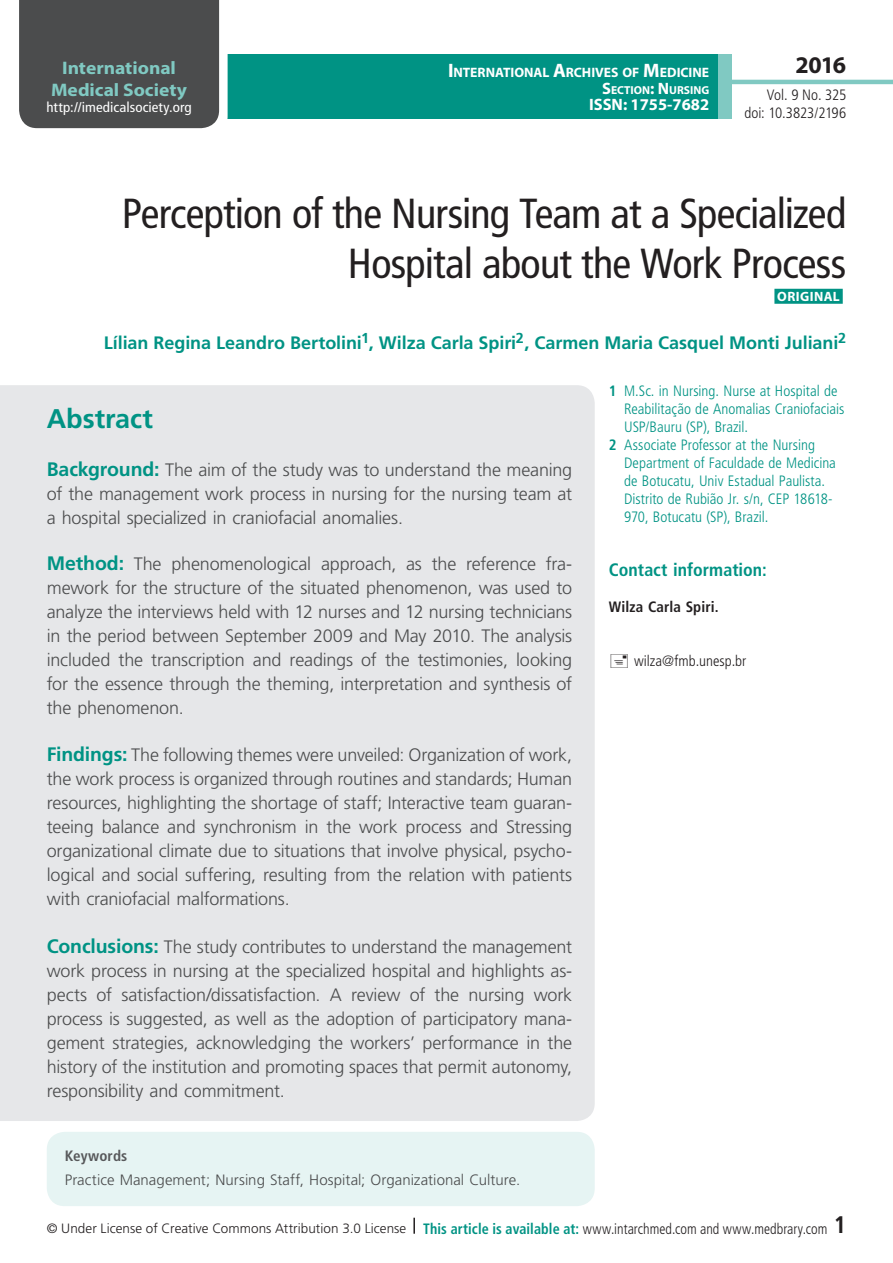
<style>
.page{position:relative;width:893px;height:1263px;background:#fff}
.page>*{position:absolute;margin:0;border:0;box-sizing:border-box;transform-origin:0 0}
.t1{font:condensed 42px/50.4px "Frutiger LT Std";letter-spacing:-.02em;color:#231f20;text-align:right}
.t2{font:700 27px "Frutiger LT Std";letter-spacing:-.005em;color:#009384}
.t3{font:700 24px "Myriad Pro";color:#231f20}
.t4{font:700 condensed 24px "Frutiger LT Std";color:#231f20}
.t5{font:700 18.15px/21.8px "Myriad Pro";color:#80c9c2;text-align:center;scale:1.07 1}
.t6{font:300 18px/24px "Frutiger LT Std";letter-spacing:-.01em;color:#4b4c4d;text-align:justify}
.t7{font:700 18px "Frutiger LT Std";letter-spacing:-.005em;color:#009384}
.t8{font:700 condensed 18px "Frutiger LT Std";color:#009384}
.t9{font:700 16.5px "Myriad Pro";color:#fff}
.t10{font:300 condensed 15px "Frutiger LT Std";color:#009384}
.t11{font:300 15px "Frutiger LT Std";color:#4b4c4d}
.t12{font:300 condensed 15px/18px "Frutiger LT Std";color:#231f20;text-align:right}
.t13{font:700 condensed 15px "Frutiger LT Std";letter-spacing:.005em;color:#231f20}
.t14{font:700 condensed 15px "Frutiger LT Std";letter-spacing:.005em;color:#57585a}
.t15{font:condensed 13.95px "Frutiger LT Std";letter-spacing:.005em;color:#fff;scale:1.07 1}
.t16{font:700 13.65px "Myriad Pro";letter-spacing:-.005em;color:#fff}
.t17{font:300 13.5px "Frutiger LT Std";letter-spacing:.005em;color:#231f20}
.t18{font:700 13.5px "Myriad Pro";letter-spacing:.03em;color:#fff}
.t19{font:700 11.55px "Myriad Pro";color:#fff}
.s1{font-size:19.5px}
.s2{font-size:16.5px}
.s3{font-weight:700}
.s4{font-weight:700;font-size:19.5px;color:#009384}
.s5{font-weight:700;font-stretch:condensed;font-size:15px;color:#009384}
.s6{font-stretch:condensed;font-size:15px}
</style>
<div class="page">
<div style="left:23px;top:54px;width:762px;height:65px;background:#009384"></div>
<div style="left:19px;top:0;width:209px;height:129px;background:#4b4c4d"></div>
<div style="left:732px;top:36px;width:161px;height:94px;background:#fff"></div>
<hr style="left:730px;top:80px;width:163px;height:4px;background:#80c9c2">
<div style="left:718px;top:54px;width:14px;height:65px;background:#80c9c2"></div>
<svg style="left:413px;top:1218px;width:2px;height:16px"></svg>
<div style="left:0;top:385px;width:595px;height:736px;background:#e6e7e9"></div>
<div style="left:774px;top:289px;width:69px;height:15px;background:#009384"></div>
<div style="left:47px;top:1132px;width:548px;height:74px;background:#e6f4f3;border-radius:18px"></div>
<p class="t5" style="left:51px;top:56px;width:129px">International<br>Medical Society</p>
<p class="t15" style="left:46px;top:99px;width:137px">http://imedicalsociety.org</p>
<p class="t16" style="left:448px;top:64px;width:263px"><span class="s1">I</span>NTERNATIONAL <span class="s1">A</span>RCHIVES OF <span class="s1">M</span>EDICINE</p>
<p class="t19" style="left:602px;top:82px;width:109px"><span class="s2">S</span>ECTION<span class="s2">: N</span> URSING</p>
<p class="t9" style="left:589px;top:94px;width:122px">ISSN: 1755-7682</p>
<h3 class="t3" style="left:795px;top:49px;width:52px">2016</h3>
<p class="t12" style="left:745px;top:86px;width:103px">Vol. 9 No. 325 doi: 10.3823/2196</p>
<h1 class="t1" style="left:122px;top:188px;width:726px">Perception of the Nursing Team at a Specialized<br>Hospital about the Work Process</h1>
<p class="t18" style="left:777px;top:287px;width:64px">ORIGINAL</p>
<p class="t7" style="left:104px;top:332px;width:744px">Lílian Regina Leandro Bertolini<sup>1</sup>, Wilza Carla Spiri<sup>2</sup>, Carmen Maria Casquel Monti Juliani<sup>2</sup></p>
<p class="t10" style="left:609px;top:383px;width:230px"><span class="s3">1</span> M.Sc. in Nursing. Nurse at Hospital de</p>
<p class="t10" style="left:624px;top:401px;width:222px">Reabilitação de Anomalias Craniofaciais</p>
<p class="t10" style="left:624px;top:419px;width:126px">USP/Bauru (SP), Brazil.</p>
<p class="t10" style="left:609px;top:437px;width:208px"><span class="s3">2</span> Associate Professor at the Nursing</p>
<p class="t10" style="left:624px;top:455px;width:213px">Department of Faculdade de Medicina</p>
<p class="t10" style="left:624px;top:473px;width:203px">de Botucatu, Univ Estadual Paulista.</p>
<p class="t10" style="left:624px;top:491px;width:210px">Distrito de Rubião Jr. s/n, CEP 18618-</p>
<p class="t10" style="left:624px;top:509px;width:146px">970, Botucatu (SP), Brazil.</p>
<p class="t8" style="left:609px;top:559px;width:159px">Contact information:</p>
<p class="t13" style="left:609px;top:598px;width:111px">Wilza Carla Spiri.</p>
<p class="t12" style="left:634px;top:652px;width:114px">wilza@fmb.unesp.br</p>
<h2 class="t2" style="left:47px;top:403px;width:108px">Abstract</h2>
<p class="t6" style="left:47px;top:458px;width:527px"><span class="s4">Background:</span> The aim of the study was to understand the meaning of the management work process in nursing for the nursing team at a hospital specialized in craniofacial anomalies.</p>
<p class="t6" style="left:47px;top:552px;width:527px"><span class="s4">Method:</span> The phenomenological approach, as the reference fra&shy;mework for the structure of the situated phenomenon, was used to analyze the interviews held with 12 nurses and 12 nursing technicians in the period between September 2009 and May 2010. The analysis included the transcription and readings of the testimonies, looking for the essence through the theming, interpretation and synthesis of the phenomenon.</p>
<p class="t6" style="left:47px;top:743px;width:527px"><span class="s4">Findings:</span> The following themes were unveiled: Organization of work, the work process is organized through routines and standards; Human resources, highlighting the shortage of staff; Interactive team guaran&shy;teeing balance and synchronism in the work process and Stressing organizational climate due to situations that involve physical, psycho&shy;logical and social suffering, resulting from the relation with patients with craniofacial malformations.</p>
<p class="t6" style="left:47px;top:935px;width:527px"><span class="s4">Conclusions:</span> The study contributes to understand the management work process in nursing at the specialized hospital and highlights as&shy;pects of satisfaction/dissatisfaction. A review of the nursing work process is suggested, as well as the adoption of participatory mana&shy;gement strategies, acknowledging the workers’ performance in the history of the institution and promoting spaces that permit autonomy, responsibility and commitment.</p>
<p class="t14" style="left:65px;top:1147px;width:64px">Keywords</p>
<p class="t11" style="left:65px;top:1171px;width:457px">Practice Management; Nursing Staff, Hospital; Organizational Culture.</p>
<p class="t17" style="left:47px;top:1220px;width:782px">© Under License of Creative Commons Attribution 3.0 License <span class="s5">This article is available at:</span> <span class="s6">www.intarchmed.com and www.medbrary.com</span></p>
<h3 class="t4" style="left:834px;top:1210px;width:14px">1</h3>
</div>
